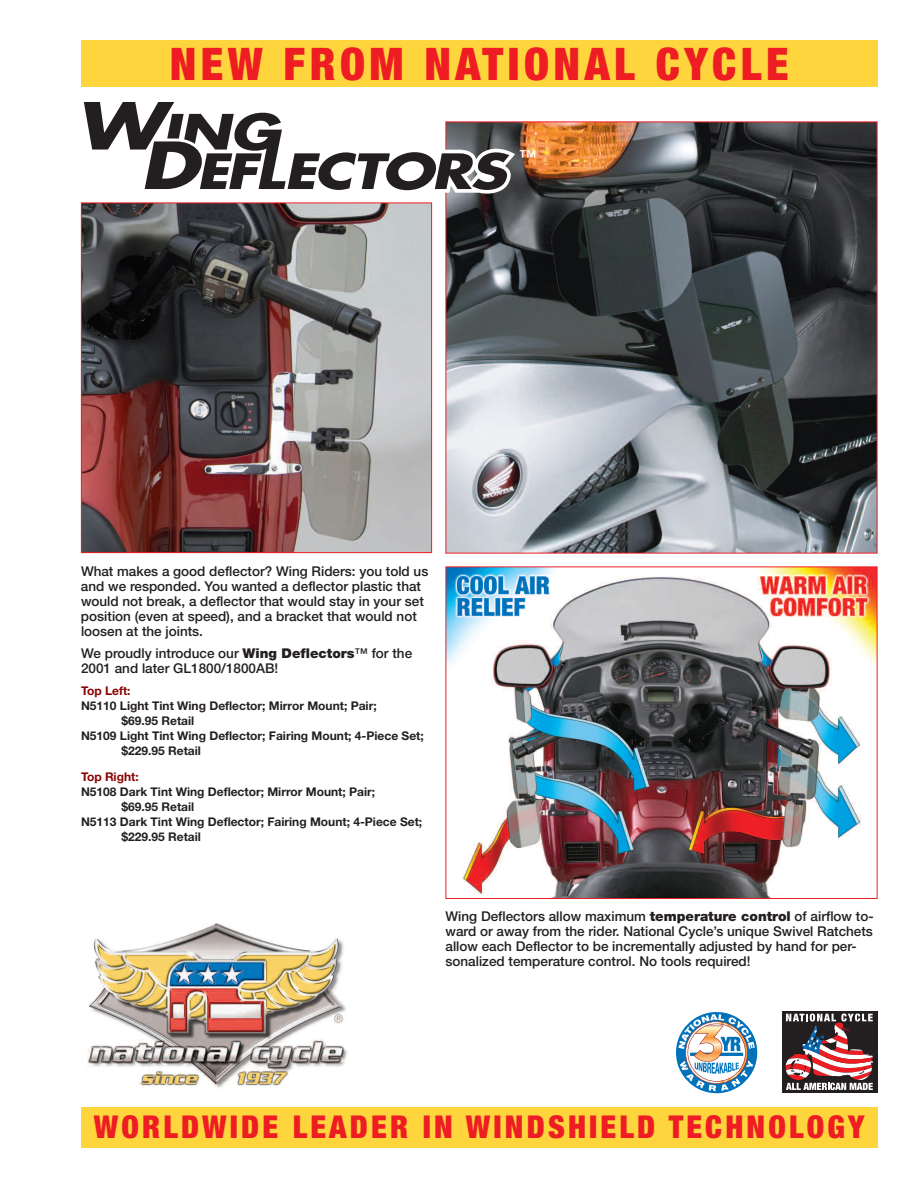
<style>
.page{position:relative;width:918px;height:1188px;background:#fff}
.page>*{position:absolute;margin:0;border:0;box-sizing:border-box;transform-origin:0 0}
.t1{font:900 condensed 45px "Helvetica Neue";letter-spacing:.1em;color:#ee1d23}
.t2{font:900 condensed 31.5px "Helvetica Neue";letter-spacing:.1em;color:#ee1d23}
.t3{font:500 18px "Helvetica Neue";color:#fff}
.t4{font:500 13.5px/15px "Helvetica Neue";color:#231f20}
.t5{font:700 12px "Helvetica Neue";color:#231f20}
.t6{font:700 12px "Helvetica Neue";color:#8b0202}
.s1{font-weight:900}
</style>
<div class="page">
<div style="left:81px;top:40px;width:797px;height:47px;background:#ffd53e"></div>
<div style="left:81px;top:1107px;width:797px;height:41px;background:#ffd53e"></div>
<img style="left:448px;top:124px;width:428px;height:428px">
<img style="left:448px;top:569px;width:428px;height:328px">
<div style="left:446px;top:567px;width:432px;height:332px;border:1px solid #ee1d23"></div>
<img style="left:83px;top:204px;width:347px;height:347px">
<div style="left:81px;top:202px;width:351px;height:351px;border:1px solid #ee1d23"></div>
<svg style="left:83px;top:102px;width:432px;height:92px"></svg>
<img style="left:87px;top:923px;width:261px;height:165px">
<div style="left:676px;top:1012px;width:81px;height:81px;background:#0072bc;border-radius:50%"></div>
<svg style="left:678px;top:1014px;width:77px;height:77px"></svg>
<div style="left:783px;top:1011px;width:95px;height:81px;background:#231f20"></div>
<svg style="left:786px;top:1014px;width:87px;height:76px"></svg>
<h1 class="t1" style="left:170px;top:48px;width:621px">NEW FROM NATIONAL CYCLE</h1>
<h3 class="t3" style="left:519px;top:150px;width:19px">™</h3>
<p class="t4" style="left:81px;top:565px;width:349px">What makes a good deflector? Wing Riders: you told us and we responded. You wanted a deflector plastic that would not break, a deflector that would stay in your set position (even at speed), and a bracket that would not loosen at the joints.</p>
<p class="t4" style="left:81px;top:647px;width:333px">We proudly introduce our <span class="s1">Wing Deflectors</span>™ for the<br>2001 and later GL1800/1800AB!</p>
<p class="t6" style="left:81px;top:687px;width:51px">Top Left:</p>
<p class="t5" style="left:81px;top:702px;width:297px">N5110 Light Tint Wing Deflector; Mirror Mount; Pair;</p>
<p class="t5" style="left:122px;top:717px;width:74px">$69.95 Retail</p>
<p class="t5" style="left:81px;top:732px;width:344px">N5109 Light Tint Wing Deflector; Fairing Mount; 4-Piece Set;</p>
<p class="t5" style="left:122px;top:747px;width:81px">$229.95 Retail</p>
<p class="t6" style="left:81px;top:772px;width:59px">Top Right:</p>
<p class="t5" style="left:81px;top:787px;width:296px">N5108 Dark Tint Wing Deflector; Mirror Mount; Pair;</p>
<p class="t5" style="left:122px;top:802px;width:74px">$69.95 Retail</p>
<p class="t5" style="left:81px;top:817px;width:343px">N5113 Dark Tint Wing Deflector; Fairing Mount; 4-Piece Set;</p>
<p class="t5" style="left:122px;top:832px;width:81px">$229.95 Retail</p>
<p class="t4" style="left:445px;top:910px;width:430px">Wing Deflectors allow maximum <span class="s1">temperature control</span> of airflow to&shy;ward or away from the rider. National Cycle’s unique Swivel Ratchets allow each Deflector to be incrementally adjusted by hand for per&shy;sonalized temperature control. No tools required!</p>
<h2 class="t2" style="left:94px;top:1116px;width:772px">WORLDWIDE LEADER IN WINDSHIELD TECHNOLOGY</h2>
</div>
